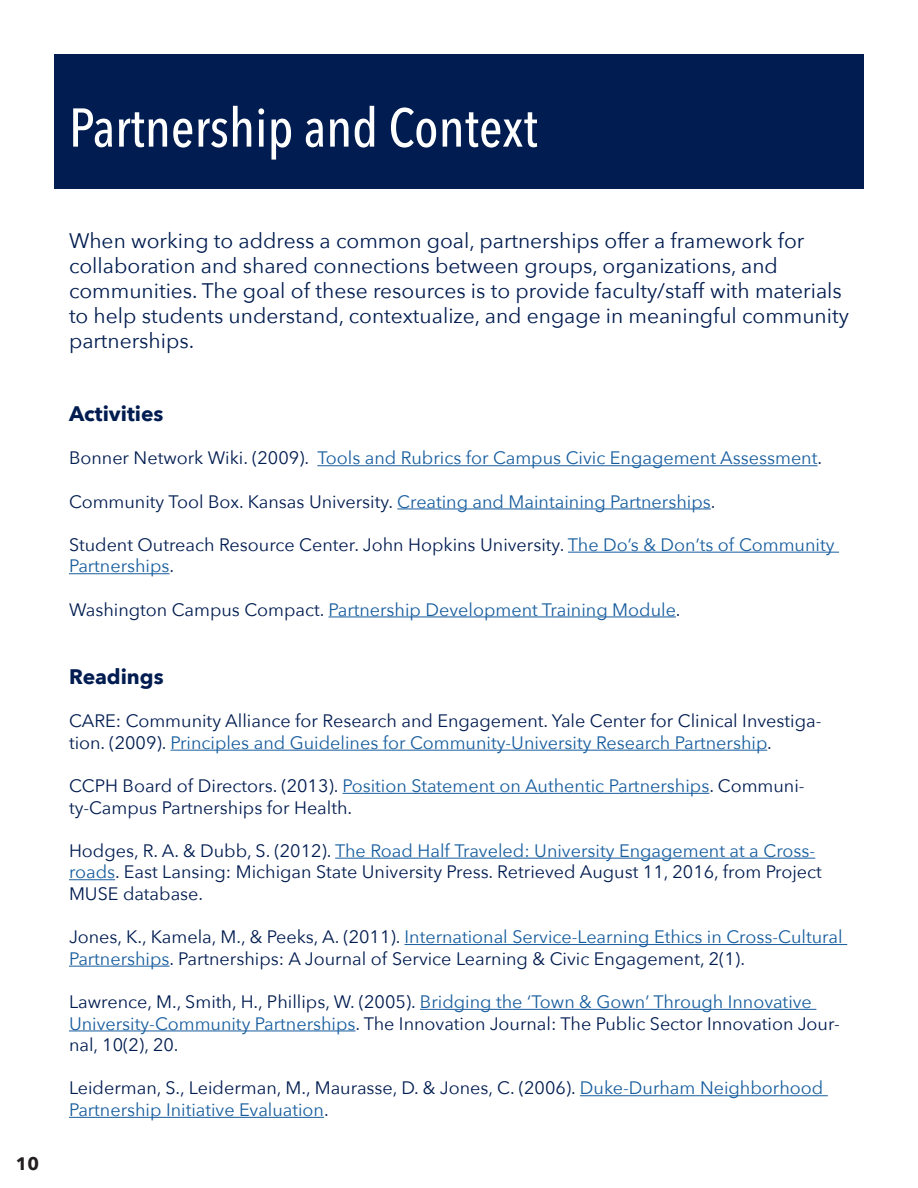
<style>
.page{position:relative;width:918px;height:1188px;background:#fff}
.page>*{position:absolute;margin:0;border:0;box-sizing:border-box;transform-origin:0 0}
.t1{font:500 54px "Avenir Next Condensed";color:#fff}
.t2{font:21px/25.2px "Avenir Next";color:#001c50}
.t3{font:700 21px "Avenir Next";color:#001c50}
.t4{font:18px/21.6px "Avenir Next";color:#001c50}
.t5{font:18px "Avenir Next";color:#175d9e}
.t6{font:700 18px "Avenir Next";color:#231f20}
.s1{color:#001c50}
.s2{color:#175d9e}
</style>
<div class="page">
<div style="left:54px;top:54px;width:810px;height:135px;background:#001c50"></div>
<hr style="left:317px;top:465px;width:500px;height:1px;background:#175d9e">
<hr style="left:397px;top:508px;width:314px;height:1px;background:#175d9e">
<hr style="left:568px;top:552px;width:271px;height:1px;background:#175d9e">
<hr style="left:69px;top:573px;width:101px;height:1px;background:#175d9e">
<hr style="left:328px;top:616px;width:348px;height:1px;background:#175d9e">
<hr style="left:170px;top:750px;width:597px;height:1px;background:#175d9e">
<hr style="left:343px;top:793px;width:366px;height:1px;background:#175d9e">
<hr style="left:335px;top:858px;width:480px;height:1px;background:#175d9e">
<hr style="left:69px;top:879px;width:46px;height:1px;background:#175d9e">
<hr style="left:405px;top:944px;width:442px;height:1px;background:#175d9e">
<hr style="left:69px;top:966px;width:101px;height:1px;background:#175d9e">
<hr style="left:420px;top:1009px;width:396px;height:1px;background:#175d9e">
<hr style="left:69px;top:1031px;width:287px;height:1px;background:#175d9e">
<hr style="left:580px;top:1095px;width:248px;height:1px;background:#175d9e">
<hr style="left:69px;top:1117px;width:255px;height:1px;background:#175d9e">
<p class="t6" style="left:16px;top:1148px;width:25px">10</p>
<p class="t1" style="left:69px;top:95px;width:470px">Partnership and Context</p>
<p class="t2" style="left:69px;top:227px;width:781px">When working to address a common goal, partnerships offer a framework for collaboration and shared connections between groups, organizations, and communities. The goal of these resources is to provide faculty/staff with materials to help students understand, contextualize, and engage in meaningful community partnerships.</p>
<p class="t3" style="left:69px;top:396px;width:96px">Activities</p>
<p class="t5" style="left:69px;top:443px;width:755px"><span class="s1">Bonner Network Wiki. (2009).</span> Tools and Rubrics for Campus Civic Engagement Assessment<span class="s1">.</span></p>
<p class="t4" style="left:69px;top:490px;width:648px">Community Tool Box. Kansas University. <span class="s2">Creating and Maintaining Partnerships</span>.</p>
<p class="t4" style="left:69px;top:533px;width:767px">Student Outreach Resource Center. John Hopkins University. <span class="s2">The Do’s &amp; Don’ts of Community<br>Partnerships</span>.</p>
<p class="t5" style="left:69px;top:594px;width:613px"><span class="s1">Washington Campus Compact.</span> Partnership Development Training Module<span class="s1">.</span></p>
<p class="t3" style="left:69px;top:658px;width:96px">Readings</p>
<p class="t4" style="left:69px;top:709px;width:754px">CARE: Community Alliance for Research and Engagement. Yale Center for Clinical Investiga&shy;tion. (2009). <span class="s2">Principles and Guidelines for Community-University Research Partnership</span>.</p>
<p class="t4" style="left:69px;top:774px;width:737px">CCPH Board of Directors. (2013). <span class="s2">Position Statement on Authentic Partnerships</span>. Communi&shy;ty-Campus Partnerships for Health.</p>
<p class="t4" style="left:69px;top:839px;width:754px">Hodges, R. A. &amp; Dubb, S. (2012). <span class="s2">The Road Half Traveled: University Engagement at a Cross&shy;roads</span>. East Lansing: Michigan State University Press. Retrieved August 11, 2016, from Project<br>MUSE database.</p>
<p class="t4" style="left:69px;top:925px;width:775px">Jones, K., Kamela, M., &amp; Peeks, A. (2011). <span class="s2">International Service-Learning Ethics in Cross-Cultural<br>Partnerships</span>. Partnerships: A Journal of Service Learning &amp; Civic Engagement, 2(1).</p>
<p class="t4" style="left:69px;top:990px;width:772px">Lawrence, M., Smith, H., Phillips, W. (2005). <span class="s2">Bridging the ‘Town &amp; Gown’ Through Innovative<br>University-Community Partnerships</span>. The Innovation Journal: The Public Sector Innovation Jour&shy;nal, 10(2), 20.</p>
<p class="t4" style="left:69px;top:1077px;width:756px">Leiderman, S., Leiderman, M., Maurasse, D. &amp; Jones, C. (2006). <span class="s2">Duke-Durham Neighborhood<br>Partnership Initiative Evaluation</span>.</p>
</div>
